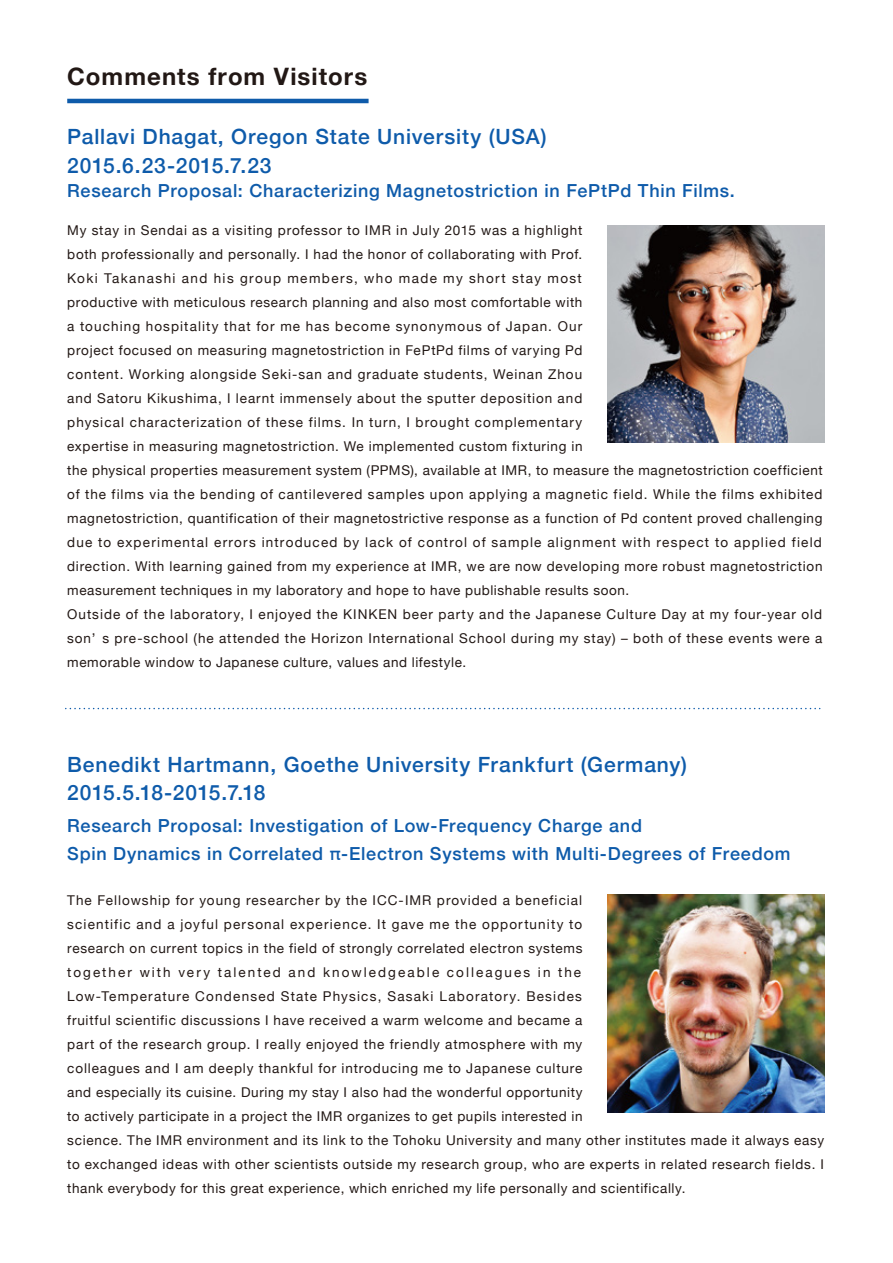
<style>
.page{position:relative;width:893px;height:1263px;background:#fff}
.page>*{position:absolute;margin:0;border:0;box-sizing:border-box;transform-origin:0 0}
.t1{font:700 24px "Helvetica Neue";letter-spacing:.045em;color:#221815}
.t2{font:500 21px/28.5px "Helvetica Neue";letter-spacing:.04em;color:#0e5baa}
.t3{font:500 18px/28.5px "Helvetica Neue";letter-spacing:.04em;color:#0e5baa}
.t4{font:13.5px/24px "Helvetica Neue";letter-spacing:.06em;color:#221815}
</style>
<div class="page">
<hr style="left:67px;top:99px;width:302px;height:4px;background:#0e5baa">
<svg style="left:66px;top:708px;width:755px;height:1px"></svg>
<img style="left:608px;top:225px;width:216px;height:217px">
<img style="left:608px;top:895px;width:216px;height:217px">
<h1 class="t1" style="left:67px;top:58px;width:302px">Comments from Visitors</h1>
<h2 class="t2" style="left:67px;top:122px;width:481px">Pallavi Dhagat, Oregon State University (USA)<br>2015.6.23-2015.7.23</h2>
<h3 class="t3" style="left:67px;top:176px;width:669px">Research Proposal: Characterizing Magnetostriction in FePtPd Thin Films.</h3>
<p class="t4" style="left:67px;top:219px;width:757px">My stay in Sendai as a visiting professor to IMR in July 2015 was a highlight<br>both professionally and personally. I had the honor of collaborating with Prof.<br>Koki Takanashi and his group members, who made my short stay most<br>productive with meticulous research planning and also most comfortable with<br>a touching hospitality that for me has become synonymous of Japan. Our<br>project focused on measuring magnetostriction in FePtPd films of varying Pd<br>content. Working alongside Seki-san and graduate students, Weinan Zhou<br>and Satoru Kikushima, I learnt immensely about the sputter deposition and<br>physical characterization of these films. In turn, I brought complementary<br>expertise in measuring magnetostriction. We implemented custom fixturing in<br>the physical properties measurement system (PPMS), available at IMR, to measure the magnetostriction coefficient of the films via the bending of cantilevered samples upon applying a magnetic field. While the films exhibited magnetostriction, quantification of their magnetostrictive response as a function of Pd content proved challenging due to experimental errors introduced by lack of control of sample alignment with respect to applied field direction. With learning gained from my experience at IMR, we are now developing more robust magnetostriction measurement techniques in my laboratory and hope to have publishable results soon.<br>Outside of the laboratory, I enjoyed the KINKEN beer party and the Japanese Culture Day at my four-year old son’ s pre-school (he attended the Horizon International School during my stay) – both of these events were a memorable window to Japanese culture, values and lifestyle.</p>
<h2 class="t2" style="left:67px;top:749px;width:621px">Benedikt Hartmann, Goethe University Frankfurt (Germany)<br>2015.5.18-2015.7.18</h2>
<h3 class="t3" style="left:67px;top:810px;width:725px">Research Proposal: Investigation of Low-Frequency Charge and<br>Spin Dynamics in Correlated π-Electron Systems with Multi-Degrees of Freedom</h3>
<p class="t4" style="left:67px;top:889px;width:758px">The Fellowship for young researcher by the ICC-IMR provided a beneficial<br>scientific and a joyful personal experience. It gave me the opportunity to<br>research on current topics in the field of strongly correlated electron systems<br>together with very talented and knowledgeable colleagues in the<br>Low-Temperature Condensed State Physics, Sasaki Laboratory. Besides<br>fruitful scientific discussions I have received a warm welcome and became a<br>part of the research group. I really enjoyed the friendly atmosphere with my<br>colleagues and I am deeply thankful for introducing me to Japanese culture<br>and especially its cuisine. During my stay I also had the wonderful opportunity<br>to actively participate in a project the IMR organizes to get pupils interested in<br>science. The IMR environment and its link to the Tohoku University and many other institutes made it always easy to exchanged ideas with other scientists outside my research group, who are experts in related research fields. I thank everybody for this great experience, which enriched my life personally and scientifically.</p>
</div>
